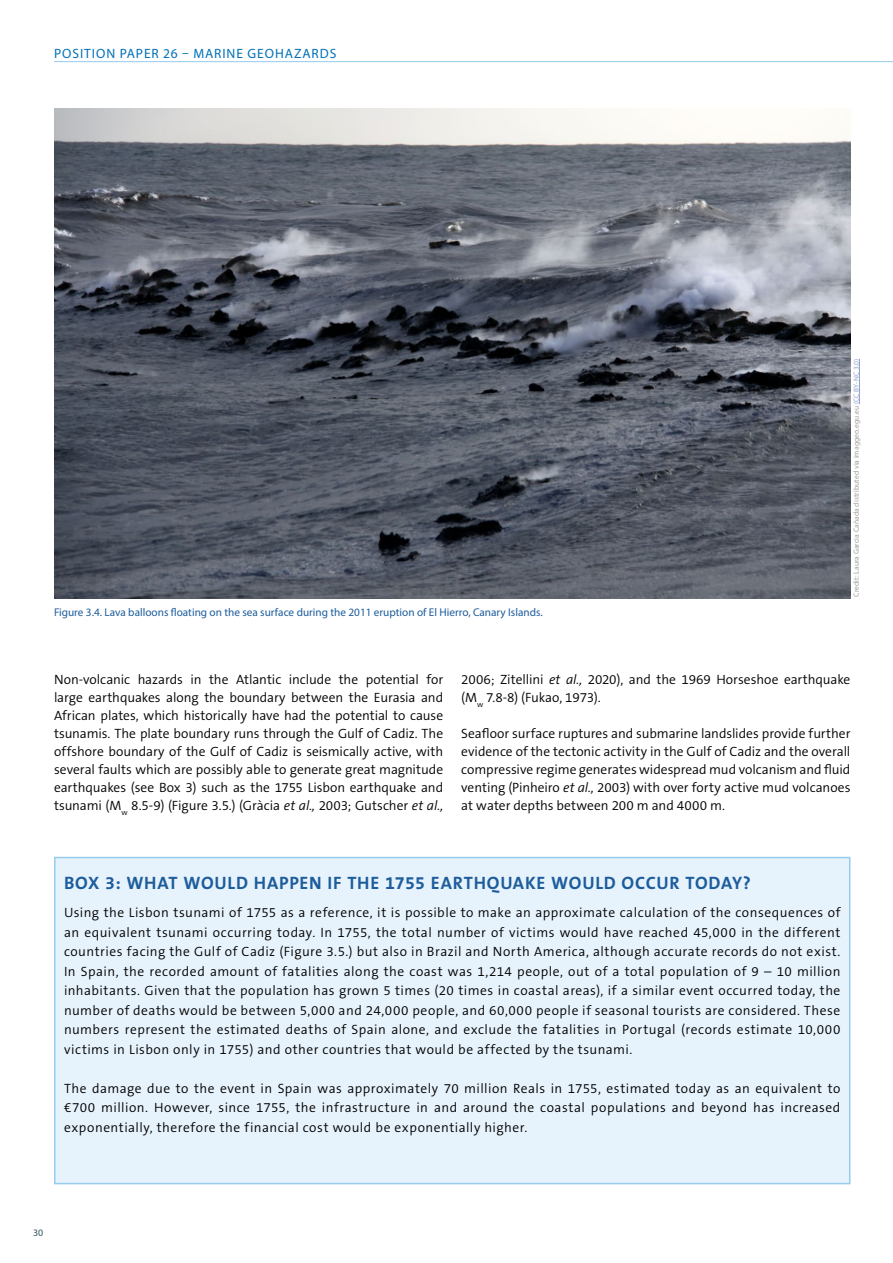
<style>
.page{position:relative;width:893px;height:1263px;background:#fff}
.page>*{position:absolute;margin:0;border:0;box-sizing:border-box;transform-origin:0 0}
.t1{font:700 18px "The Sans B7";letter-spacing:.04em;color:#1d5d9c}
.t2{font:300 13.5px/18px "The Sans B4";letter-spacing:.01em;color:#000;text-align:justify}
.t3{font:300 13.5px/18px "The Sans B4";letter-spacing:-.01em;color:#000}
.t4{font:13.5px "Myriad Pro";letter-spacing:.07em;color:#0071b9}
.t5{font:11.25px "Myriad Pro";color:#1d5d9c}
.t6{font:9.9px "Myriad Pro";color:#355663}
.t7{font:7.5px "Myriad Pro";letter-spacing:.015em;color:#9d9d9c}
.s1{color:#95a4cd}
.s2{font-style:italic}
</style>
<div class="page">
<hr style="left:54px;top:61px;width:839px;height:1px;background:#95cbed">
<img style="left:54px;top:108px;width:796px;height:491px">
<hr style="left:859px;top:359px;width:1px;height:45px;background:#95a4cd">
<div style="left:55px;top:857px;width:795px;height:326px;background:#e7f3fc"></div>
<div style="left:54px;top:857px;width:796px;height:327px;border:2px solid #95cbed"></div>
<p class="t4" style="left:54px;top:45px;width:284px">POSITION PAPER 26 – MARINE GEOHAZARDS</p>
<p class="t5" style="left:54px;top:605px;width:490px">Figure 3.4. Lava balloons floating on the sea surface during the 2011 eruption of El Hierro, Canary Islands.</p>
<p class="t7" style="left:852px;top:597px;width:240px;rotate:-90deg">Credit: Laura Garcia Cañada distributed via imaggeo.egu.eu <span class="s1">(CC BY-NC 3.0)</span></p>
<p class="t2" style="left:54px;top:671px;width:391px">Non-volcanic hazards in the Atlantic include the potential for large earthquakes along the boundary between the Eurasia and African plates, which historically have had the potential to cause tsunamis. The plate boundary runs through the Gulf of Cadiz. The offshore boundary of the Gulf of Cadiz is seismically active, with several faults which are possibly able to generate great magnitude earthquakes (see Box 3) such as the 1755 Lisbon earthquake and tsunami (M<sub>w</sub> 8.5-9) (Figure 3.5.) (Gràcia <span class="s2">et al.,</span> 2003; Gutscher <span class="s2">et al.,</span></p>
<p class="t3" style="left:461px;top:671px;width:391px">2006; Zitellini <span class="s2">et al.,</span> 2020), and the 1969 Horseshoe earthquake (M<sub>w</sub> 7.8-8) (Fukao, 1973).</p>
<p class="t2" style="left:461px;top:725px;width:391px">Seafloor surface ruptures and submarine landslides provide further evidence of the tectonic activity in the Gulf of Cadiz and the overall compressive regime generates widespread mud volcanism and fluid venting (Pinheiro <span class="s2">et al.,</span> 2003) with over forty active mud volcanoes at water depths between 200 m and 4000 m.</p>
<h1 class="t1" style="left:64px;top:873px;width:688px">BOX 3: WHAT WOULD HAPPEN IF THE 1755 EARTHQUAKE WOULD OCCUR TODAY?</h1>
<p class="t2" style="left:64px;top:903px;width:778px;line-height:19.5px">Using the Lisbon tsunami of 1755 as a reference, it is possible to make an approximate calculation of the consequences of an equivalent tsunami occurring today. In 1755, the total number of victims would have reached 45,000 in the different countries facing the Gulf of Cadiz (Figure 3.5.) but also in Brazil and North America, although accurate records do not exist.<br>In Spain, the recorded amount of fatalities along the coast was 1,214 people, out of a total population of 9 – 10 million inhabitants. Given that the population has grown 5 times (20 times in coastal areas), if a similar event occurred today, the number of deaths would be between 5,000 and 24,000 people, and 60,000 people if seasonal tourists are considered. These numbers represent the estimated deaths of Spain alone, and exclude the fatalities in Portugal (records estimate 10,000 victims in Lisbon only in 1755) and other countries that would be affected by the tsunami.</p>
<p class="t2" style="left:64px;top:1079px;width:778px;line-height:19.5px">The damage due to the event in Spain was approximately 70 million Reals in 1755, estimated today as an equivalent to €700 million. However, since 1755, the infrastructure in and around the coastal populations and beyond has increased exponentially, therefore the financial cost would be exponentially higher.</p>
<p class="t6" style="left:33px;top:1226px;width:12px">30</p>
</div>
